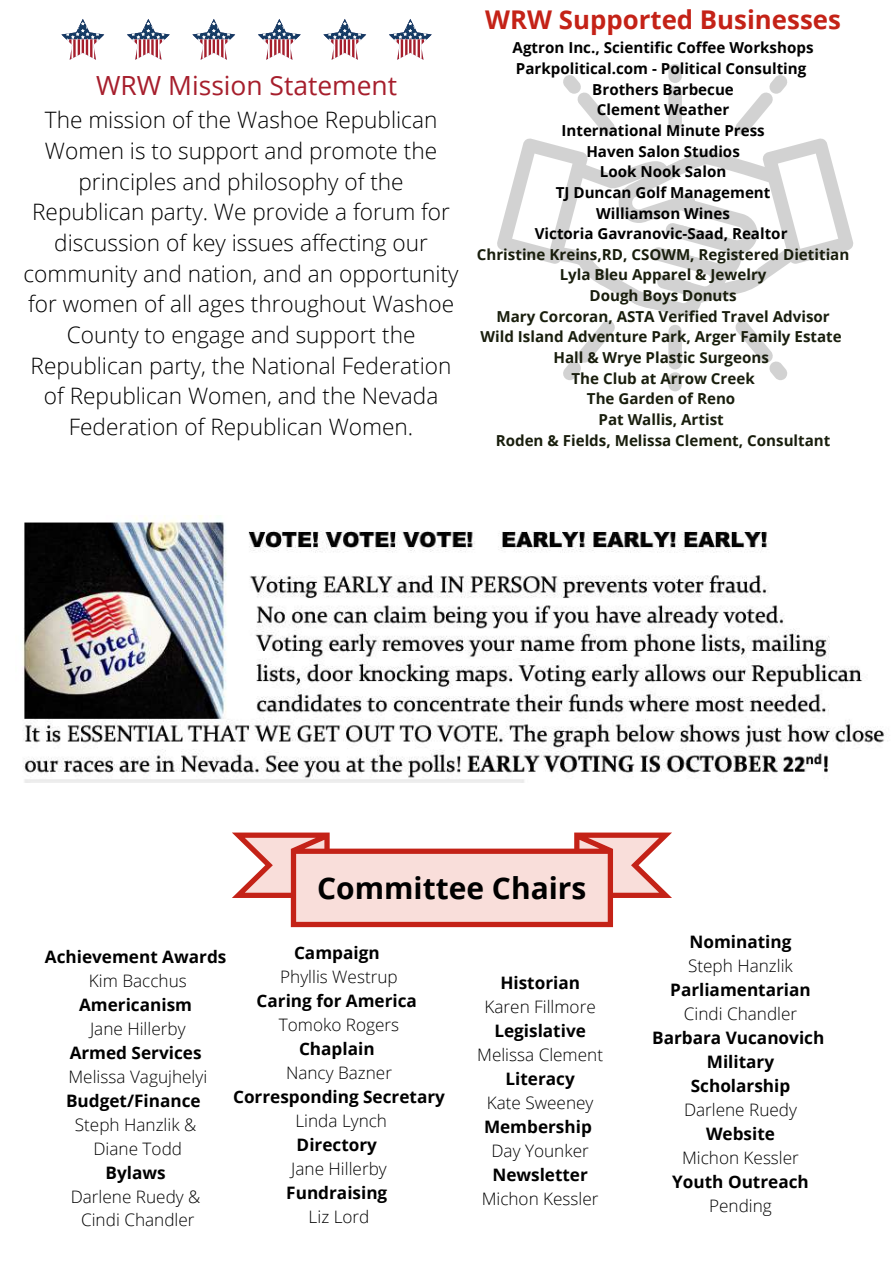
<style>
.page{position:relative;width:893px;height:1264px;background:#fff}
.page>*{position:absolute;margin:0;border:0;box-sizing:border-box;transform-origin:0 0}
.t1{font:700 30px "Open Sans";color:#000}
.t2{font:26.4px "Open Sans";color:#a61e2c}
.t3{font:700 25.8px "Open Sans";color:#c42217}
.t4{font:300 22.65px/30.6px "Open Sans";color:#000;text-align:center}
.t5{font:300 17.1px/23.9px "Open Sans";color:#000;text-align:center}
.t6{font:700 17.1px/24px "Open Sans";color:#000;text-align:center}
.t7{font:700 15.15px/20.7px "Open Sans";color:#191e0d;text-align:center}
.t8{font:700 15.15px/20.7px "Open Sans";color:#000;text-align:center}
</style>
<div class="page">
<svg style="left:232px;top:832px;width:440px;height:95px"></svg>
<svg style="left:497px;top:64px;width:356px;height:327px"></svg>
<svg style="left:127px;top:19px;width:43px;height:41px"></svg>
<svg style="left:192px;top:19px;width:43px;height:41px"></svg>
<svg style="left:258px;top:19px;width:43px;height:41px"></svg>
<svg style="left:389px;top:19px;width:42px;height:41px"></svg>
<svg style="left:61px;top:19px;width:43px;height:41px"></svg>
<svg style="left:323px;top:19px;width:43px;height:41px"></svg>
<img style="left:23px;top:515px;width:862px;height:267px">
<p class="t2" style="left:96px;top:67px;width:302px">WRW Mission Statement</p>
<p class="t4" style="left:24px;top:104px;width:436px">The mission of the Washoe Republican Women is to support and promote the principles and philosophy of the Republican party. We provide a forum for discussion of key issues affecting our community and nation, and an opportunity for women of all ages throughout Washoe County to engage and support the Republican party, the National Federation of Republican Women, and the Nevada Federation of Republican Women.</p>
<p class="t3" style="left:485px;top:2px;width:357px">WRW Supported Businesses</p>
<p class="t8" style="left:512px;top:37px;width:302px">Agtron Inc., Scientific Coffee Workshops<br>Parkpolitical.com - Political Consulting<br>Brothers Barbecue<br>Clement Weather<br>International Minute Press<br>Haven Salon Studios<br>Look Nook Salon<br>TJ Duncan Golf Management<br>Williamson Wines<br>Victoria Gavranovic-Saad, Realtor</p>
<p class="t7" style="left:477px;top:243px;width:374px">Christine Kreins,RD, CSOWM, Registered Dietitian<br>Lyla Bleu Apparel &amp; Jewelry<br>Dough Boys Donuts<br>Mary Corcoran, ASTA Verified Travel Advisor<br>Wild Island Adventure Park, Arger Family Estate<br>Hall &amp; Wrye Plastic Surgeons<br>The Club at Arrow Creek<br>The Garden of Reno<br>Pat Wallis, Artist<br>Roden &amp; Fields, Melissa Clement, Consultant</p>
<h1 class="t1" style="left:317px;top:866px;width:271px">Committee Chairs</h1>
<p class="t6" style="left:45px;top:944px;width:183px">Achievement Awards</p>
<p class="t5" style="left:89px;top:968px;width:99px">Kim Bacchus</p>
<p class="t6" style="left:79px;top:992px;width:114px">Americanism</p>
<p class="t5" style="left:90px;top:1016px;width:97px">Jane Hillerby</p>
<p class="t6" style="left:70px;top:1040px;width:133px">Armed Services</p>
<p class="t5" style="left:68px;top:1064px;width:140px">Melissa Vagujhelyi</p>
<p class="t6" style="left:66px;top:1088px;width:136px">Budget/Finance</p>
<p class="t5" style="left:75px;top:1112px;width:123px">Steph Hanzlik &amp;<br>Diane Todd</p>
<p class="t6" style="left:105px;top:1159px;width:62px">Bylaws</p>
<p class="t5" style="left:71px;top:1183px;width:131px">Darlene Ruedy &amp;<br>Cindi Chandler</p>
<p class="t6" style="left:294px;top:940px;width:87px">Campaign</p>
<p class="t5" style="left:280px;top:964px;width:119px">Phyllis Westrup</p>
<p class="t6" style="left:256px;top:988px;width:162px">Caring for America</p>
<p class="t5" style="left:279px;top:1012px;width:122px">Tomoko Rogers</p>
<p class="t6" style="left:299px;top:1036px;width:77px">Chaplain</p>
<p class="t5" style="left:286px;top:1060px;width:107px">Nancy Bazner</p>
<p class="t6" style="left:233px;top:1084px;width:213px">Corresponding Secretary</p>
<p class="t5" style="left:295px;top:1108px;width:93px">Linda Lynch</p>
<p class="t6" style="left:296px;top:1132px;width:82px">Directory</p>
<p class="t5" style="left:291px;top:1156px;width:97px">Jane Hillerby</p>
<p class="t6" style="left:286px;top:1180px;width:102px">Fundraising</p>
<p class="t5" style="left:308px;top:1204px;width:62px">Liz Lord</p>
<p class="t6" style="left:500px;top:969px;width:81px">Historian</p>
<p class="t5" style="left:484px;top:993px;width:113px">Karen Fillmore</p>
<p class="t6" style="left:494px;top:1017px;width:93px">Legislative</p>
<p class="t5" style="left:477px;top:1042px;width:127px">Melissa Clement</p>
<p class="t6" style="left:505px;top:1066px;width:71px">Literacy</p>
<p class="t5" style="left:487px;top:1090px;width:108px">Kate Sweeney</p>
<p class="t6" style="left:484px;top:1114px;width:109px">Membership</p>
<p class="t5" style="left:491px;top:1138px;width:99px">Day Younker</p>
<p class="t6" style="left:492px;top:1162px;width:97px">Newsletter</p>
<p class="t5" style="left:481px;top:1186px;width:118px">Michon Kessler</p>
<p class="t6" style="left:689px;top:929px;width:103px">Nominating</p>
<p class="t5" style="left:688px;top:953px;width:106px">Steph Hanzlik</p>
<p class="t6" style="left:670px;top:977px;width:142px">Parliamentarian</p>
<p class="t5" style="left:683px;top:1001px;width:115px">Cindi Chandler</p>
<p class="t6" style="left:652px;top:1025px;width:174px">Barbara Vucanovich<br>Military<br>Scholarship</p>
<p class="t5" style="left:684px;top:1097px;width:114px">Darlene Ruedy</p>
<p class="t6" style="left:706px;top:1121px;width:70px">Website</p>
<p class="t5" style="left:682px;top:1145px;width:118px">Michon Kessler</p>
<p class="t6" style="left:672px;top:1169px;width:138px">Youth Outreach</p>
<p class="t5" style="left:709px;top:1193px;width:64px">Pending</p>
</div>
